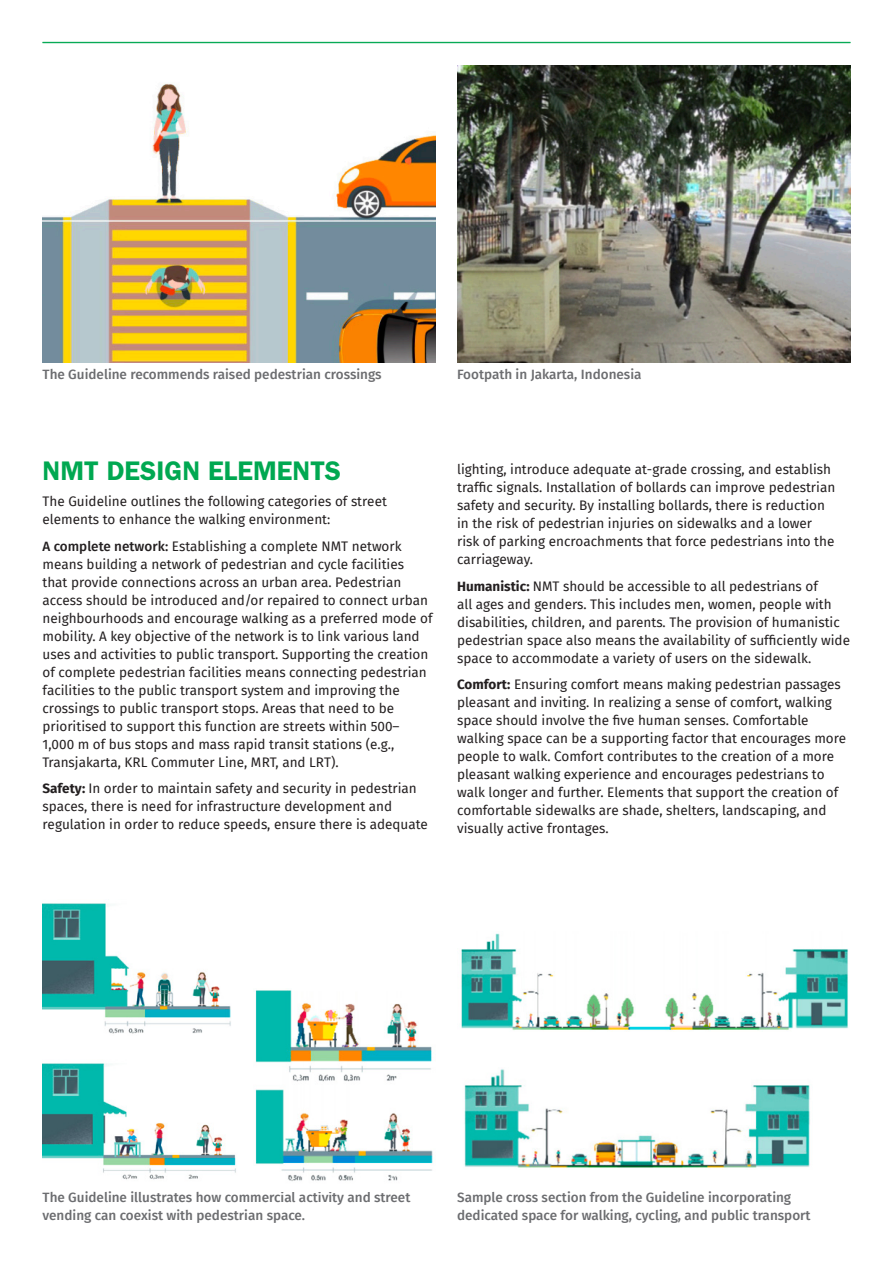
<style>
.page{position:relative;width:893px;height:1263px;background:#fff}
.page>*{position:absolute;margin:0;border:0;box-sizing:border-box;transform-origin:0 0}
.Heading_1{font:600 27px "ITC Franklin Gothic Std";color:#00a851}
.Body{font:13.5px/18px "Fira Sans";color:#231f20}
.Heading_1-2{font:13.5px/18px "Fira Sans";color:#231f20}
.Body_caption_-_Table{font:500 13.5px/18px "Fira Sans";color:#6c6d70}
.s1{font-weight:500}
.s2{font-weight:700}
</style>
<div class="page">
<hr style="left:43px;top:42px;width:807px;height:1px;background:#00a851">
<img style="left:464px;top:1069px;width:346px;height:99px">
<img style="left:461px;top:933px;width:387px;height:97px">
<img style="left:43px;top:903px;width:188px;height:131px">
<img style="left:255px;top:990px;width:178px;height:191px">
<img style="left:43px;top:1063px;width:193px;height:117px">
<img style="left:457px;top:66px;width:393px;height:296px">
<img style="left:43px;top:83px;width:393px;height:279px">
<p class="Body_caption_-_Table" style="left:43px;top:365px;width:341px">The Guideline recommends raised pedestrian crossings</p>
<p class="Body_caption_-_Table" style="left:457px;top:365px;width:186px">Footpath in Jakarta, Indonesia</p>
<p class="Heading_1" style="left:43px;top:455px;width:300px">NMT DESIGN ELEMENTS</p>
<p class="Body" style="left:43px;top:492px;width:346px">The Guideline outlines the following categories of street elements to enhance the walking environment:</p>
<p class="Body" style="left:43px;top:537px;width:392px"><span class="s1">A complete network:</span> Establishing a complete NMT network means building a network of pedestrian and cycle facilities<br>that provide connections across an urban area. Pedestrian access should be introduced and/or repaired to connect urban neighbourhoods and encourage walking as a preferred mode of mobility A. key objective of the network is to link various land uses and activities to public transport. Supporting the creation of complete pedestrian facilities means connecting pedestrian facilities to the public transport system and improving the crossings to public transport stops. Areas that need to be prioritised to support this function are streets within 500– 1,000 m of bus stops and mass rapid transit stations g.e( . , Transjakarta, KRL Commuter Line, MRT, and LRT .(</p>
<p class="Body" style="left:43px;top:779px;width:387px"><span class="s2">Safety</span> In<span class="s2">:</span> order to maintain safety and security in pedestrian spaces, there is need for infrastructure development and regulation in order to reduce speeds, ensure there is adequate</p>
<p class="Body" style="left:457px;top:460px;width:380px">lighting, introduce adequate at-grade crossing, and establish traffic signals. Installation of bollards can improve pedestrian safety and security. By installing bollards, there is reduction in the risk of pedestrian injuries on sidewalks and a lower risk of parking encroachments that force pedestrians into the carriageway.</p>
<p class="Heading_1-2" style="left:457px;top:576px;width:394px"><span class="s2">Humanistic:</span> NMT should be accessible to all pedestrians of<br>all ages and genders. This includes men, women, people with disabilities, children, and parents. The provision of humanistic pedestrian space also means the availability of sufficiently wide space to accommodate a variety of users on the sidewalk.</p>
<p class="Heading_1-2" style="left:457px;top:675px;width:391px"><span class="s2">Comfort:</span> Ensuring comfort means making pedestrian passages pleasant and inviting In. realizing a sense of comfort, walking space should involve the five human senses. Comfortable walking space can be a supporting factor that encourages more people to walk. Comfort contributes to the creation of a more pleasant walking experience and encourages pedestrians to walk longer and further. Elements that support the creation of comfortable sidewalks are shade, shelters, landscaping, and visually active frontages.</p>
<p class="Body_caption_-_Table" style="left:43px;top:1188px;width:369px">The Guideline illustrates how commercial activity and street vending can coexist with pedestrian space.</p>
<p class="Body_caption_-_Table" style="left:457px;top:1188px;width:355px">Sample cross section from the Guideline incorporating dedicated space for walking, cycling, and public transport</p>
</div>
